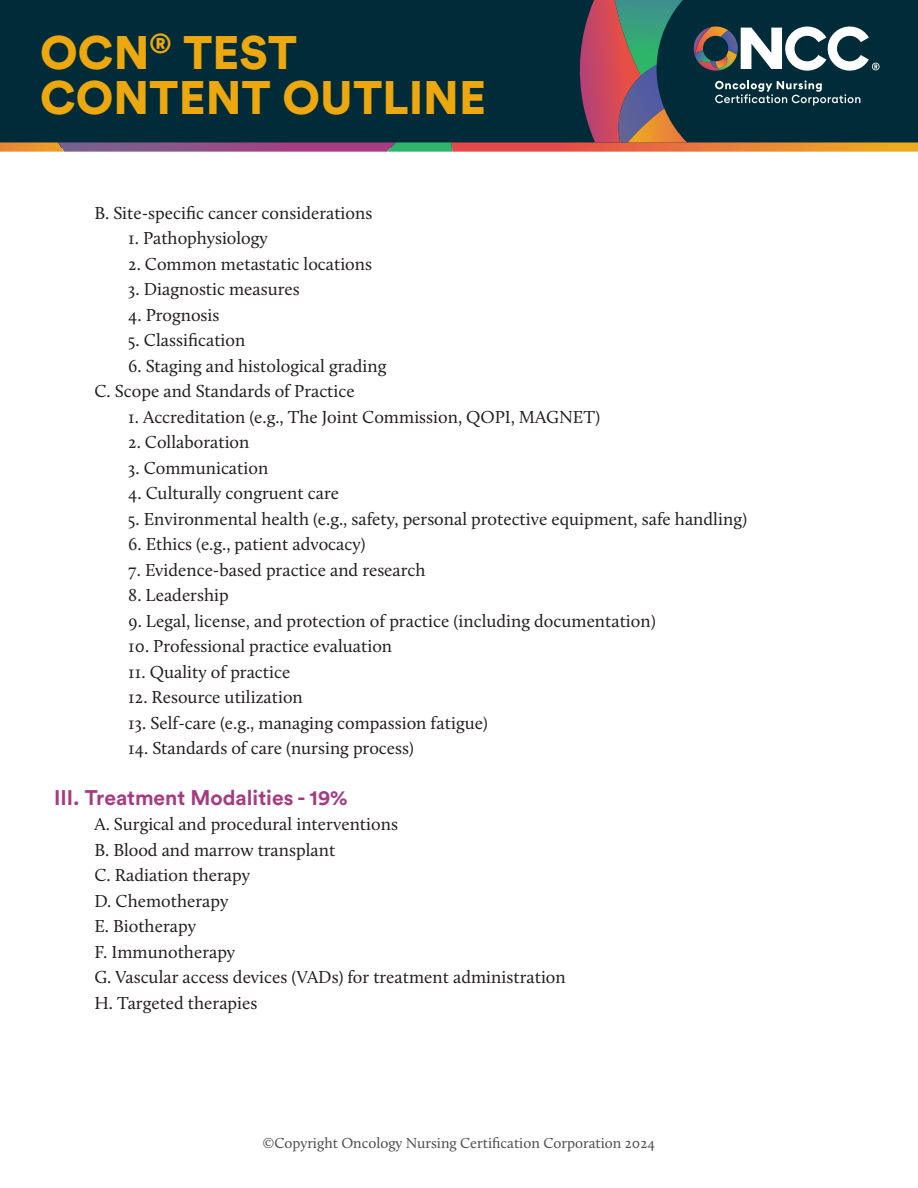
<style>
.page{position:relative;width:918px;height:1188px;background:#fff}
.page>*{position:absolute;margin:0;border:0;box-sizing:border-box;transform-origin:0 0}
.t1{font:900 46.5px/45px "Circular Std";color:#eda80f}
.Heading_Style_1{font:700 21px "Circular Std";color:#a53c82}
.t2{font:18px "Calluna";color:#231f20}
.t3{font:15px "Calluna";color:#4b4c4d}
</style>
<div class="page">
<svg style="left:0;top:0;width:918px;height:152px;background:#1e3b44"></svg>
<h1 class="t1" style="left:40px;top:29px;width:447px">OCN<sup>®</sup> TEST<br>CONTENT OUTLINE</h1>
<p class="t2" style="left:94px;top:202px;width:279px">B. Site-specific cancer considerations</p>
<p class="t2" style="left:128px;top:227px;width:141px">1. Pathophysiology</p>
<p class="t2" style="left:128px;top:253px;width:245px">2. Common metastatic locations</p>
<p class="t2" style="left:128px;top:278px;width:173px">3. Diagnostic measures</p>
<p class="t2" style="left:128px;top:304px;width:93px">4. Prognosis</p>
<p class="t2" style="left:128px;top:329px;width:119px">5. Classification</p>
<p class="t2" style="left:128px;top:355px;width:260px">6. Staging and histological grading</p>
<p class="t2" style="left:94px;top:380px;width:262px">C. Scope and Standards of Practice</p>
<p class="t2" style="left:128px;top:406px;width:473px">1. Accreditation (e.g., The Joint Commission, QOPI, MAGNET)</p>
<p class="t2" style="left:128px;top:431px;width:123px">2. Collaboration</p>
<p class="t2" style="left:128px;top:457px;width:142px">3. Communication</p>
<p class="t2" style="left:128px;top:482px;width:212px">4. Culturally congruent care</p>
<p class="t2" style="left:128px;top:508px;width:620px">5. Environmental health (e.g., safety, personal protective equipment, safe handling)</p>
<p class="t2" style="left:128px;top:533px;width:239px">6. Ethics (e.g., patient advocacy)</p>
<p class="t2" style="left:128px;top:559px;width:299px">7. Evidence-based practice and research</p>
<p class="t2" style="left:128px;top:584px;width:102px">8. Leadership</p>
<p class="t2" style="left:128px;top:610px;width:529px">9. Legal, license, and protection of practice (including documentation)</p>
<p class="t2" style="left:128px;top:635px;width:265px">10. Professional practice evaluation</p>
<p class="t2" style="left:128px;top:661px;width:164px">11. Quality of practice</p>
<p class="t2" style="left:128px;top:686px;width:176px">12. Resource utilization</p>
<p class="t2" style="left:128px;top:712px;width:361px">13. Self-care (e.g., managing compassion fatigue)</p>
<p class="t2" style="left:128px;top:737px;width:287px">14. Standards of care (nursing process)</p>
<p class="Heading_Style_1" style="left:54px;top:784px;width:295px">III. Treatment Modalities - 19%</p>
<p class="t2" style="left:94px;top:813px;width:305px">A. Surgical and procedural interventions</p>
<p class="t2" style="left:94px;top:839px;width:242px">B. Blood and marrow transplant</p>
<p class="t2" style="left:94px;top:864px;width:157px">C. Radiation therapy</p>
<p class="t2" style="left:94px;top:890px;width:135px">D. Chemotherapy</p>
<p class="t2" style="left:94px;top:915px;width:103px">E. Biotherapy</p>
<p class="t2" style="left:94px;top:941px;width:142px">F. Immunotherapy</p>
<p class="t2" style="left:94px;top:966px;width:473px">G. Vascular access devices (VADs) for treatment administration</p>
<p class="t2" style="left:94px;top:992px;width:164px">H. Targeted therapies</p>
<p class="t3" style="left:263px;top:1134px;width:394px">©Copyright Oncology Nursing Certification Corporation 2024</p>
</div>
